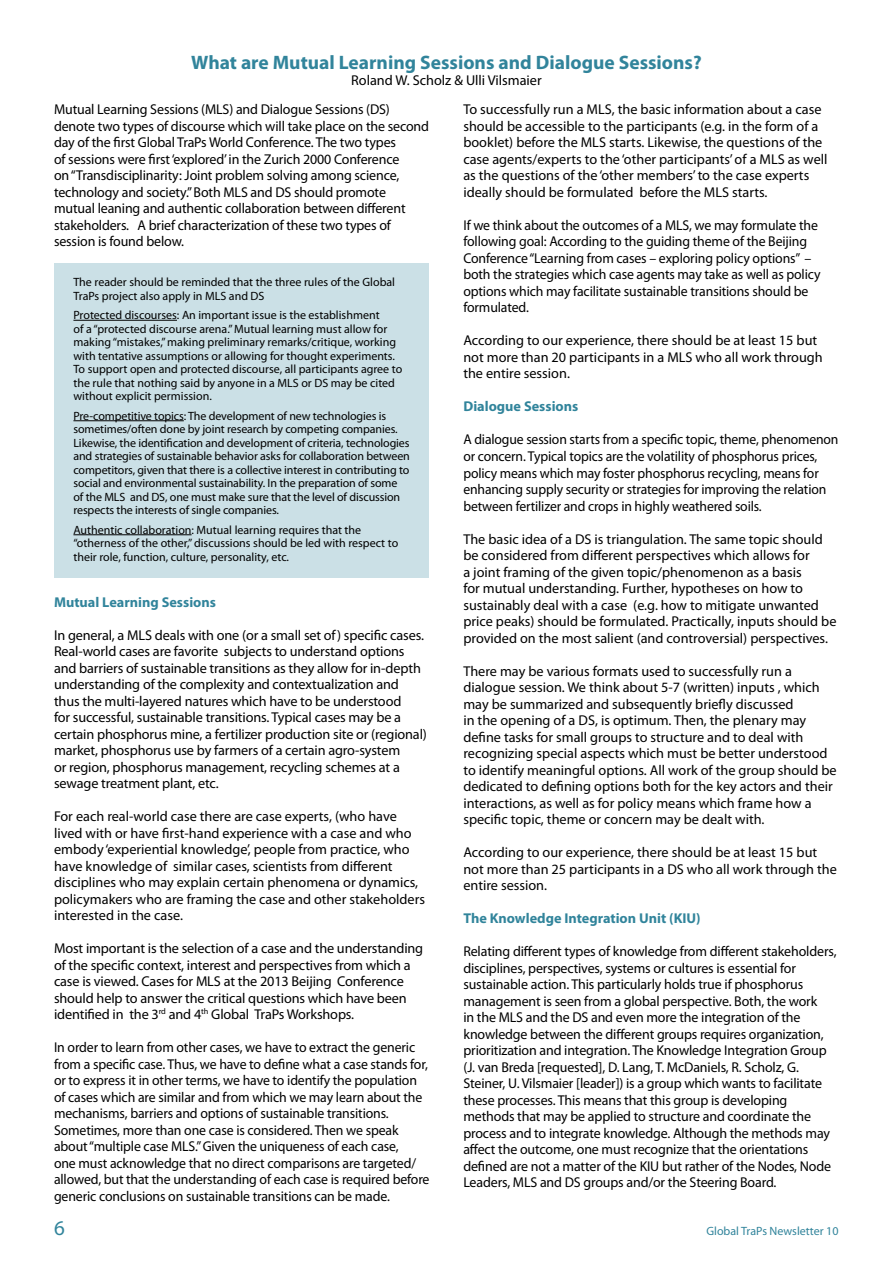
<style>
.page{position:relative;width:893px;height:1263px;background:#fff}
.page>*{position:absolute;margin:0;border:0;box-sizing:border-box;transform-origin:0 0}
.t1{font:21px "Myriad Pro";color:#31849b}
.t2{font:700 19.5px "Myriad Pro";color:#31849b}
.t3{font:14.25px/16.5px "Myriad Pro";letter-spacing:-.01em;color:#000}
.t4{font:14.25px/16.5px "Myriad Pro";letter-spacing:-.01em;color:#000;scale:.96 1}
.t5{font:700 14.25px "Myriad Pro";color:#31849b}
.t6{font:12px/13.5px "Myriad Pro";letter-spacing:-.005em;color:#000}
.t7{font:12px "Myriad Pro";color:#31849b}
</style>
<div class="page">
<div style="left:54px;top:263px;width:375px;height:315px;background:#cbe0e6"></div>
<hr style="left:73px;top:320px;width:104px;height:1px;background:#000">
<hr style="left:73px;top:420px;width:111px;height:1px;background:#000">
<hr style="left:73px;top:534px;width:119px;height:1px;background:#000">
<h2 class="t2" style="left:191px;top:49px;width:512px">What are Mutual Learning Sessions and Dialogue Sessions?</h2>
<p class="t3" style="left:351px;top:72px;width:192px">Roland W. Scholz &amp; Ulli Vilsmaier</p>
<p class="t3" style="left:54px;top:101px;width:377px">Mutual Learning Sessions (MLS) and Dialogue Sessions (DS) denote two types of discourse which will take place on the second day of the first Global TraPs World Conference. The two types<br>of sessions were first ‘explored’ in the Zurich 2000 Conference<br>on “Transdisciplinarity: Joint problem solving among science, technology and society.” Both MLS and DS should promote mutual leaning and authentic collaboration between different stakeholders. A brief characterization of these two types of session is found below.</p>
<p class="t6" style="left:73px;top:275px;width:323px">The reader should be reminded that the three rules of the Global<br>TraPs project also apply in MLS and DS</p>
<p class="t6" style="left:73px;top:308px;width:330px">Protected discourses: An important issue is the establishment<br>of a “protected discourse arena.” Mutual learning must allow for making “mistakes,” making preliminary remarks/critique, working with tentative assumptions or allowing for thought experiments.<br>To support open and protected discourse, all participants agree to the rule that nothing said by anyone in a MLS or DS may be cited without explicit permission.</p>
<p class="t6" style="left:73px;top:409px;width:338px">Pre-competitive topics: The development of new technologies is sometimes/often done by joint research by competing companies.<br>Likewise, the identification and development of criteria, technologies and strategies of sustainable behavior asks for collaboration between competitors, given that there is a collective interest in contributing to social and environmental sustainability. In the preparation of some of the MLS and DS, one must make sure that the level of discussion respects the interests of single companies.</p>
<p class="t6" style="left:73px;top:523px;width:326px">Authentic collaboration: Mutual learning requires that the “otherness of the other,” discussions should be led with respect to their role, function, culture, personality, etc.</p>
<p class="t5" style="left:54px;top:592px;width:164px">Mutual Learning Sessions</p>
<p class="t3" style="left:54px;top:626px;width:374px">In general, a MLS deals with one (or a small set of) specific cases.<br>Real-world cases are favorite subjects to understand options and barriers of sustainable transitions as they allow for in-depth understanding of the complexity and contextualization and thus the multi-layered natures which have to be understood<br>for successful, sustainable transitions. Typical cases may be a certain phosphorus mine, a fertilizer production site or (regional) market, phosphorus use by farmers of a certain agro-system<br>or region, phosphorus management, recycling schemes at a sewage treatment plant, etc.</p>
<p class="t3" style="left:54px;top:808px;width:372px">For each real-world case there are case experts, (who have lived with or have first-hand experience with a case and who embody ‘experiential knowledge’, people from practice, who have knowledge of similar cases, scientists from different disciplines who may explain certain phenomena or dynamics, policymakers who are framing the case and other stakeholders interested in the case.</p>
<p class="t3" style="left:54px;top:940px;width:371px">Most important is the selection of a case and the understanding of the specific context, interest and perspectives from which a case is viewed. Cases for MLS at the 2013 Beijing Conference should help to answer the critical questions which have been identified in the 3<sup>rd</sup> and 4<sup>th</sup> Global TraPs Workshops.</p>
<p class="t3" style="left:54px;top:1039px;width:377px">In order to learn from other cases, we have to extract the generic from a specific case. Thus, we have to define what a case stands for, or to express it in other terms, we have to identify the population of cases which are similar and from which we may learn about the mechanisms, barriers and options of sustainable transitions.<br>Sometimes, more than one case is considered. Then we speak about “multiple case MLS.” Given the uniqueness of each case,<br>one must acknowledge that no direct comparisons are targeted/ allowed, but that the understanding of each case is required before generic conclusions on sustainable transitions can be made.</p>
<p class="t3" style="left:463px;top:101px;width:366px">To successfully run a MLS, the basic information about a case should be accessible to the participants (e.g. in the form of a booklet) before the MLS starts. Likewise, the questions of the case agents/experts to the ‘other participants’ of a MLS as well as the questions of the ‘other members’ to the case experts ideally should be formulated before the MLS starts.</p>
<p class="t3" style="left:463px;top:217px;width:359px">If we think about the outcomes of a MLS, we may formulate the following goal: According to the guiding theme of the Beijing Conference “Learning from cases – exploring policy options” – both the strategies which case agents may take as well as policy options which may facilitate sustainable transitions should be formulated.</p>
<p class="t3" style="left:463px;top:332px;width:361px">According to our experience, there should be at least 15 but not more than 20 participants in a MLS who all work through the entire session.</p>
<p class="t5" style="left:463px;top:397px;width:116px">Dialogue Sessions</p>
<p class="t4" style="left:463px;top:431px;width:392px">A dialogue session starts from a specific topic, theme, phenomenon or concern. Typical topics are the volatility of phosphorus prices, policy means which may foster phosphorus recycling, means for enhancing supply security or strategies for improving the relation between fertilizer and crops in highly weathered soils.</p>
<p class="t3" style="left:463px;top:530px;width:375px">The basic idea of a DS is triangulation. The same topic should be considered from different perspectives which allows for<br>a joint framing of the given topic/phenomenon as a basis<br>for mutual understanding. Further, hypotheses on how to sustainably deal with a case (e.g. how to mitigate unwanted price peaks) should be formulated. Practically, inputs should be provided on the most salient (and controversial) perspectives.</p>
<p class="t3" style="left:463px;top:662px;width:375px">There may be various formats used to successfully run a dialogue session. We think about 5-7 (written) inputs , which may be summarized and subsequently briefly discussed<br>in the opening of a DS, is optimum. Then, the plenary may define tasks for small groups to structure and to deal with recognizing special aspects which must be better understood to identify meaningful options. All work of the group should be dedicated to defining options both for the key actors and their interactions, as well as for policy means which frame how a specific topic, theme or concern may be dealt with.</p>
<p class="t3" style="left:463px;top:844px;width:375px">According to our experience, there should be at least 15 but not more than 25 participants in a DS who all work through the entire session.</p>
<p class="t5" style="left:463px;top:909px;width:239px">The Knowledge Integration Unit (KIU)</p>
<p class="t3" style="left:463px;top:943px;width:375px">Relating different types of knowledge from different stakeholders, disciplines, perspectives, systems or cultures is essential for sustainable action. This particularly holds true if phosphorus management is seen from a global perspective. Both, the work<br>in the MLS and the DS and even more the integration of the knowledge between the different groups requires organization, prioritization and integration. The Knowledge Integration Group (J. van Breda [requested], D. Lang, T. McDaniels, R. Scholz, G.<br>Steiner, U. Vilsmaier [leader]) is a group which wants to facilitate these processes. This means that this group is developing methods that may be applied to structure and coordinate the process and to integrate knowledge. Although the methods may affect the outcome, one must recognize that the orientations defined are not a matter of the KIU but rather of the Nodes, Node Leaders, MLS and DS groups and/or the Steering Board.</p>
<h1 class="t1" style="left:54px;top:1214px;width:12px">6</h1>
<p class="t7" style="left:706px;top:1223px;width:134px">Global TraPs Newsletter 10</p>
</div>
